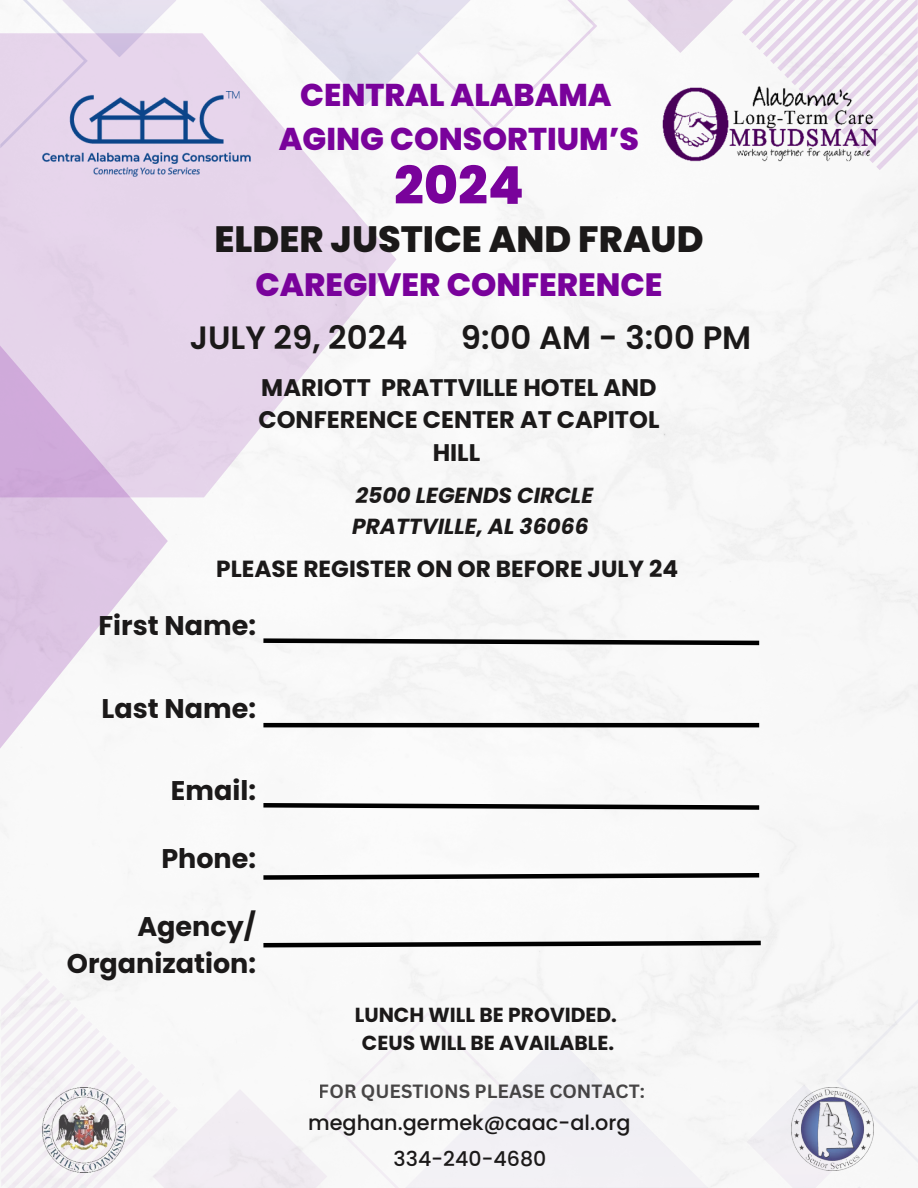
<style>
.page{position:relative;width:918px;height:1188px;background:#fff}
.page>*{position:absolute;margin:0;border:0;box-sizing:border-box;transform-origin:0 0}
.t1{font:800 52.2px "Poppins";color:#79029b}
.t2{font:800 36.6px "Poppins";color:#1b1919}
.t3{font:600 32.25px "Poppins";color:#1b1919}
.t4{font:800 32.25px "Poppins";color:#79029b}
.t5{font:800 31.5px/43.8px "Poppins";color:#79029b;text-align:center}
.t6{font:700 27px/37.2px "Poppins";color:#1b1919;text-align:right}
.t7{font:700 24px/32.7px "Poppins";color:#1b1919;text-align:center}
.t8{font:700 23.25px "Poppins";color:#1b1919}
.t9{font:italic 700 21.75px/30.3px "Poppins";color:#1b1919}
.t10{font:500 20.85px "Poppins";color:#1b1919}
.t11{font:500 20.55px "Poppins";color:#1b1919}
.t12{font:700 20.25px/28.2px "Poppins";color:#1b1919;text-align:center}
.t13{font:700 18.75px "Canva Sans";color:#1b1919}
</style>
<div class="page">
<svg style="left:0;top:170px;width:396px;height:327px;fill:#e5d4ea"></svg>
<div style="left:532px;top:1036px;width:161px;height:152px;background:#f1f0f4"></div>
<svg style="left:1px;top:971px;width:531px;height:217px"></svg>
<svg style="left:693px;top:993px;width:225px;height:195px"></svg>
<svg style="left:0;top:0;width:918px;height:170px"></svg>
<svg style="left:0;top:315px;width:168px;height:464px"></svg>
<img style="left:42px;top:92px;width:208px;height:84px">
<img style="left:660px;top:84px;width:224px;height:80px">
<img style="left:791px;top:1088px;width:82px;height:82px">
<img style="left:42px;top:1088px;width:83px;height:84px">
<svg style="left:259px;top:636px;width:505px;height:11px"></svg>
<hr style="left:263px;top:723px;width:496px;height:4px;background:#000">
<svg style="left:259px;top:801px;width:505px;height:11px"></svg>
<svg style="left:259px;top:871px;width:505px;height:11px"></svg>
<svg style="left:259px;top:938px;width:506px;height:12px"></svg>
<h5 class="t5" style="left:279px;top:73px;width:362px">CENTRAL ALABAMA<br>AGING CONSORTIUM’S</h5>
<p class="t1" style="left:394px;top:149px;width:131px">2024</p>
<h1 class="t2" style="left:215px;top:213px;width:491px">ELDER JUSTICE AND FRAUD</h1>
<h2 class="t4" style="left:255px;top:262px;width:409px">CAREGIVER CONFERENCE</h2>
<h3 class="t3" style="left:190px;top:316px;width:219px">JULY 29, 2024</h3>
<h5 class="t3" style="left:461px;top:316px;width:292px">9:00 AM - 3:00 PM</h5>
<p class="t7" style="left:259px;top:371px;width:402px">MARIOTT PRATTVILLE HOTEL AND<br>CONFERENCE CENTER AT CAPITOL<br>HILL</p>
<h5 class="t9" style="left:352px;top:481px;width:242px">2500 LEGENDS CIRCLE<br>PRATTVILLE, AL 36066</h5>
<p class="t8" style="left:216px;top:553px;width:464px">PLEASE REGISTER ON OR BEFORE JULY 24</p>
<h4 class="t6" style="left:99px;top:607px;width:159px">First Name:</h4>
<h4 class="t6" style="left:102px;top:690px;width:156px">Last Name:</h4>
<h4 class="t6" style="left:171px;top:772px;width:87px">Email:</h4>
<h4 class="t6" style="left:161px;top:840px;width:96px">Phone:</h4>
<p class="t6" style="left:67px;top:908px;width:191px">Agency/<br>Organization:</p>
<h4 class="t12" style="left:355px;top:1000px;width:264px">LUNCH WILL BE PROVIDED.<br>CEUS WILL BE AVAILABLE.</h4>
<p class="t13" style="left:319px;top:1077px;width:328px">FOR QUESTIONS PLEASE CONTACT:</p>
<h3 class="t10" style="left:308px;top:1108px;width:324px">meghan.germek@caac-al.org</h3>
<h3 class="t11" style="left:394px;top:1144px;width:154px">334-240-4680</h3>
</div>
